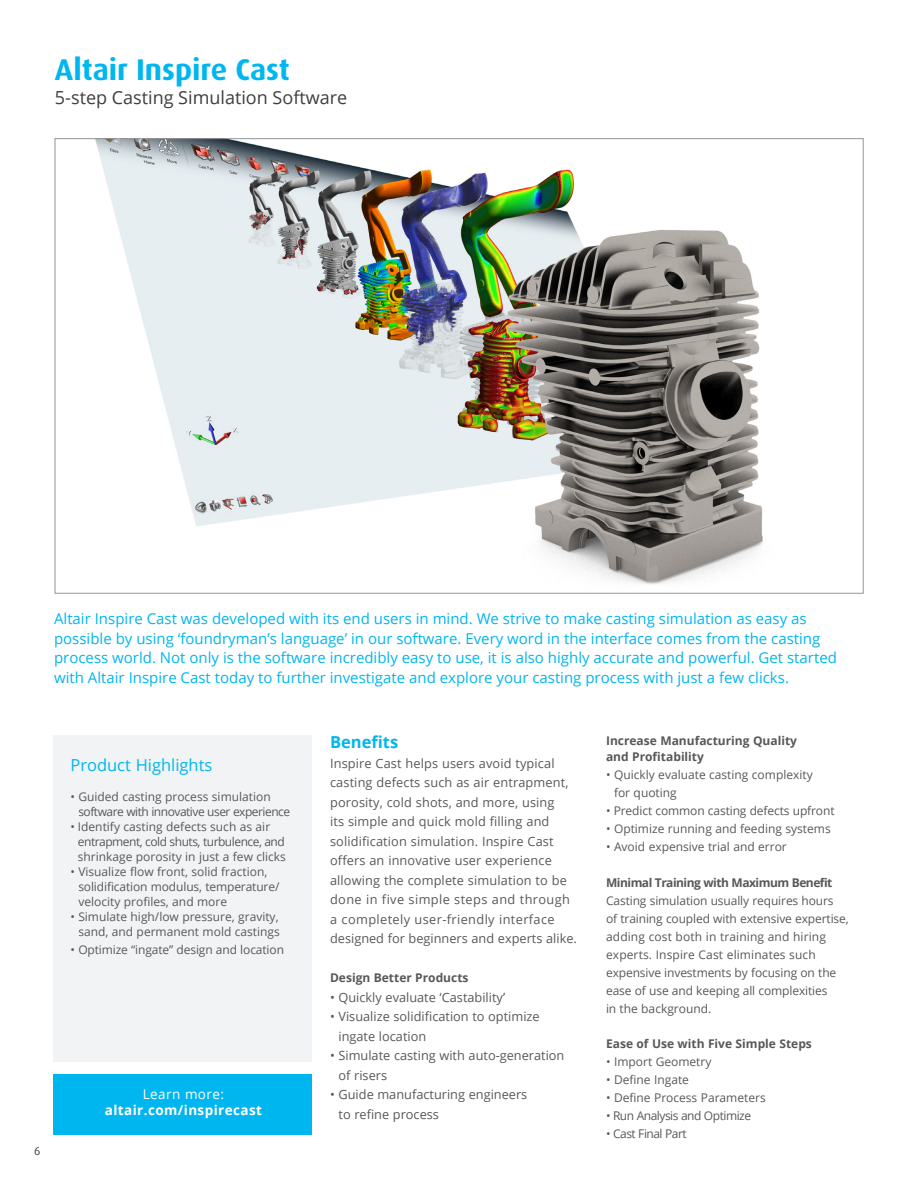
<style>
.page{position:relative;width:918px;height:1188px;background:#fff}
.page>*{position:absolute;margin:0;border:0;box-sizing:border-box;transform-origin:0 0}
.t1{font:700 30px "Dax";color:#00b6ef}
.t2{font:18px "Open Sans";color:#3e3e3f}
.body{font:16.5px "Open Sans";color:#00b6ef}
.body-2{font:700 16.5px "Open Sans";color:#00b6ef}
.Large_body_p_on_whit{font:15px/19.5px "Open Sans";color:#00b6ef}
.body-3{font:700 13.5px/16.2px "Open Sans";letter-spacing:.03em;color:#fff;text-align:center}
.body-4{font:12.75px/19.5px "Open Sans";letter-spacing:.01em;color:#57585a}
.body-5{font:12px/18px "Open Sans";color:#57585a}
.body-6{font:12px/15px "Open Sans";letter-spacing:-.04em;color:#57585a}
.body-7{font:700 12px/16.5px "Open Sans";color:#57585a}
.body-8{font:700 12px "Open Sans";letter-spacing:-.04em;color:#57585a}
.t3{font:12px "Dax";color:#3e3e3f}
.s1{font-weight:400}
</style>
<div class="page">
<div style="left:54px;top:1074px;width:258px;height:61px;background:#00b6ef"></div>
<div style="left:54px;top:736px;width:258px;height:326px;background:#f2f3f4"></div>
<img style="left:95px;top:140px;width:668px;height:445px">
<p class="t1" style="left:55px;top:52px;width:236px">Altair Inspire Cast</p>
<p class="t2" style="left:55px;top:85px;width:294px">5-step Casting Simulation Software</p>
<p class="Large_body_p_on_whit" style="left:54px;top:609px;width:784px">Altair Inspire Cast was developed with its end users in mind. We strive to make casting simulation as easy as possible by using ‘foundryman’s language’ in our software. Every word in the interface comes from the casting process world. Not only is the software incredibly easy to use, it is also highly accurate and powerful. Get started with Altair Inspire Cast today to further investigate and explore your casting process with just a few clicks.</p>
<p class="body" style="left:70px;top:754px;width:144px">Product Highlights</p>
<p class="body-6" style="left:78px;top:789px;width:213px;text-indent:-8px">• Guided casting process simulation software with innovative user experience</p>
<p class="body-5" style="left:78px;top:819px;width:210px;line-height:15px;text-indent:-7px">• Identify casting defects such as air entrapment, cold shuts, turbulence, and shrinkage porosity in just a few clicks</p>
<p class="body-5" style="left:78px;top:864px;width:203px;line-height:15px;text-indent:-8px">• Visualize flow front, solid fraction, solidification modulus, temperature/ velocity profiles, and more</p>
<p class="body-5" style="left:70px;top:909px;width:211px;line-height:15px;text-align:right">• Simulate high/low pressure, gravity, sand, and permanent mold castings</p>
<p class="body-5" style="left:70px;top:940px;width:215px">• Optimize “ingate” design and location</p>
<p class="t3" style="left:34px;top:1145px;width:8px">6</p>
<p class="body-3" style="left:105px;top:1086px;width:159px"><span class="s1">Learn more: </span>altair.com/inspirecast</p>
<p class="body-2" style="left:330px;top:731px;width:70px">Benefits</p>
<p class="body-4" style="left:330px;top:753px;width:248px">Inspire Cast helps users avoid typical casting defects such as air entrapment, porosity, cold shots, and more, using<br>its simple and quick mold filling and solidification simulation. Inspire Cast offers an innovative user experience allowing the complete simulation to be done in five simple steps and through a completely user-friendly interface designed for beginners and experts alike.</p>
<p class="body-7" style="left:330px;top:969px;width:140px">Design Better Products</p>
<p class="body-4" style="left:330px;top:987px;width:177px">• Quickly evaluate ‘Castability’</p>
<p class="body-4" style="left:339px;top:1006px;width:203px;text-indent:-8px">• Visualize solidification to optimize ingate location</p>
<p class="body-4" style="left:339px;top:1045px;width:227px;text-indent:-8px">• Simulate casting with auto-generation of risers</p>
<p class="body-4" style="left:339px;top:1084px;width:190px;text-indent:-8px">• Guide manufacturing engineers to refine process</p>
<p class="body-7" style="left:606px;top:732px;width:193px">Increase Manufacturing Quality and Profitability</p>
<p class="body-5" style="left:614px;top:766px;width:200px;text-indent:-8px">• Quickly evaluate casting complexity for quoting</p>
<p class="body-5" style="left:606px;top:802px;width:230px">• Predict common casting defects upfront</p>
<p class="body-5" style="left:606px;top:820px;width:226px">• Optimize running and feeding systems</p>
<p class="body-5" style="left:606px;top:838px;width:182px">• Avoid expensive trial and error</p>
<p class="body-8" style="left:606px;top:874px;width:228px">Minimal Training with Maximum Benefit</p>
<p class="body-5" style="left:606px;top:892px;width:244px">Casting simulation usually requires hours<br>of training coupled with extensive expertise, adding cost both in training and hiring experts. Inspire Cast eliminates such expensive investments by focusing on the ease of use and keeping all complexities<br>in the background.</p>
<p class="body-7" style="left:606px;top:1035px;width:207px">Ease of Use with Five Simple Steps</p>
<p class="body-5" style="left:606px;top:1052px;width:107px">• Import Geometry</p>
<p class="body-5" style="left:606px;top:1070px;width:84px">• Define Ingate</p>
<p class="body-5" style="left:606px;top:1088px;width:161px">• Define Process Parameters</p>
<p class="body-6" style="left:606px;top:1108px;width:147px">• Run Analysis and Optimize</p>
<p class="body-6" style="left:606px;top:1126px;width:82px">• Cast Final Part</p>
</div>
